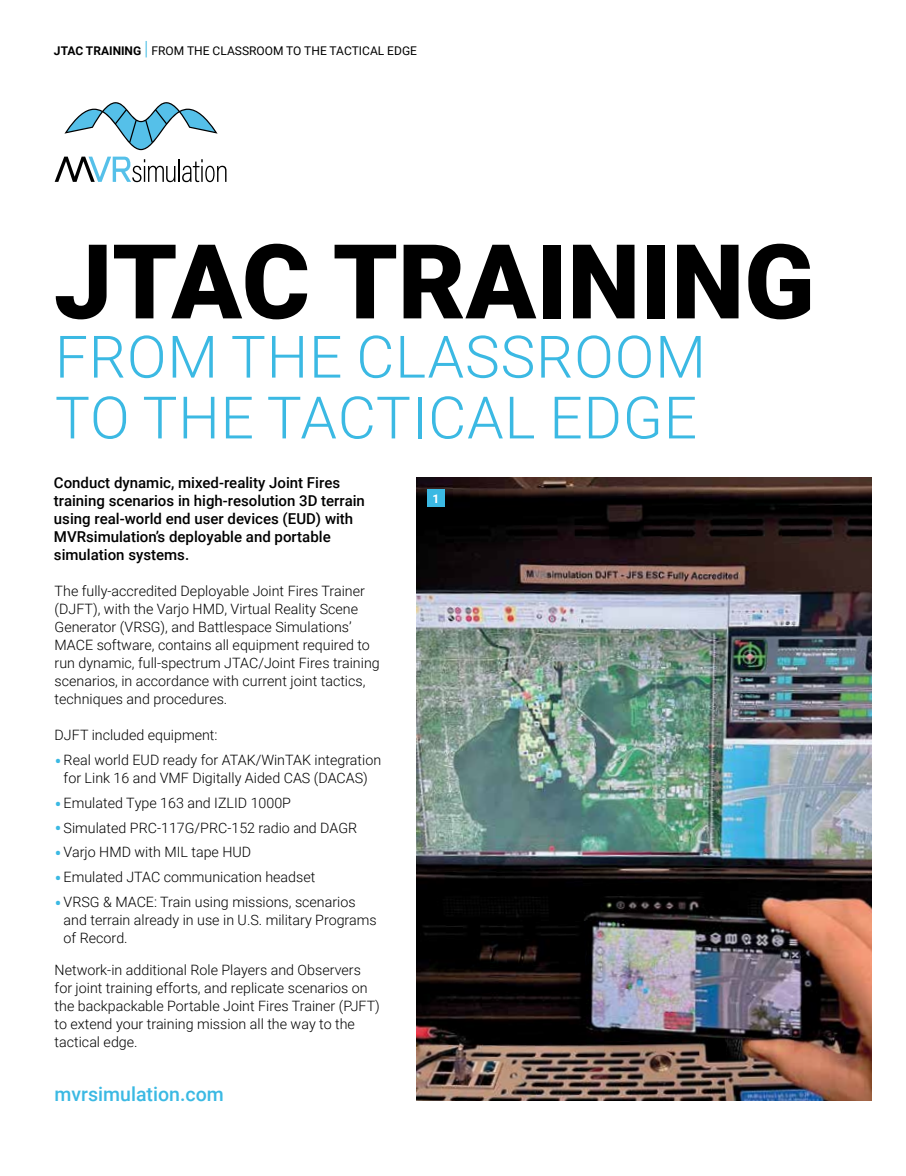
<style>
.page{position:relative;width:906px;height:1176px;background:#fff}
.page>*{position:absolute;margin:0;border:0;box-sizing:border-box;transform-origin:0 0}
.t1{font:900 103.5px "Roboto";color:#000}
.t2{font:300 58.5px/60.8px "Roboto";letter-spacing:.015em;color:#3bb9e3}
.t3{font:500 19.5px "Roboto";color:#3bb9e3}
.t4{font:500 15px/18px "Roboto";color:#000}
.t5{font:300 14.25px/18px "Roboto";color:#000}
.t6{font:12px "Roboto";color:#000}
.t7{font:700 12px "Roboto";color:#fff}
.s1{font-weight:700}
.s2{font-weight:300;font-size:19.5px;color:#3bb9e3}
.s3{font-size:22.5px;color:#3bb9e3}
</style>
<div class="page">
<svg style="left:64px;top:102px;width:153px;height:48px"></svg>
<svg style="left:55px;top:156px;width:171px;height:26px"></svg>
<img style="left:416px;top:477px;width:454px;height:623px">
<div style="left:427px;top:489px;width:17px;height:17px;background:#3bb9e3"></div>
<p class="t6" style="left:54px;top:43px;width:364px"><span class="s1">JTAC TRAINING</span> <span class="s2">|</span> FROM THE CLASSROOM TO THE TACTICAL EDGE</p>
<h1 class="t1" style="left:54px;top:209px;width:762px">JTAC TRAINING</h1>
<h2 class="t2" style="left:55px;top:324px;width:652px">FROM THE CLASSROOM<br>TO THE TACTICAL EDGE</h2>
<p class="t4" style="left:54px;top:473px;width:312px">Conduct dynamic, mixed-reality Joint Fires training scenarios in high-resolution 3D terrain using real-world end user devices (EUD) with MVRsimulation’s deployable and portable simulation systems.</p>
<p class="t5" style="left:55px;top:581px;width:326px">The fully-accredited Deployable Joint Fires Trainer (DJFT), with the Varjo HMD, Virtual Reality Scene Generator (VRSG), and Battlespace Simulations’ MACE software, contains all equipment required to run dynamic, full-spectrum JTAC/Joint Fires training scenarios, in accordance with current joint tactics, techniques and procedures.</p>
<p class="t5" style="left:55px;top:725px;width:164px">DJFT included equipment:</p>
<p class="t5" style="left:55px;top:750px;width:328px;text-align:center"><span class="s3">•</span>Real world EUD ready for ATAK/WinTAK integration for Link 16 and VMF Digitally Aided CAS (DACAS)</p>
<p class="t5" style="left:55px;top:793px;width:238px"><span class="s3">•</span>Emulated Type 163 and IZLID 1000P</p>
<p class="t5" style="left:55px;top:817px;width:304px"><span class="s3">•</span>Simulated PRC-117G/PRC-152 radio and DAGR</p>
<p class="t5" style="left:55px;top:842px;width:198px"><span class="s3">•</span>Varjo HMD with MIL tape HUD</p>
<p class="t5" style="left:55px;top:867px;width:262px"><span class="s3">•</span>Emulated JTAC communication headset</p>
<p class="t5" style="left:64px;top:892px;width:314px;text-indent:-9px"><span class="s3">•</span>VRSG &amp; MACE: Train using missions, scenarios and terrain already in use in U.S. military Programs of Record.</p>
<p class="t5" style="left:55px;top:959px;width:326px">Network-in additional Role Players and Observers for joint training efforts, and replicate scenarios on the backpackable Portable Joint Fires Trainer (PJFT) to extend your training mission all the way to the tactical edge.</p>
<h3 class="t3" style="left:55px;top:1079px;width:170px">mvrsimulation.com</h3>
<p class="t7" style="left:432px;top:489px;width:8px">1</p>
</div>
